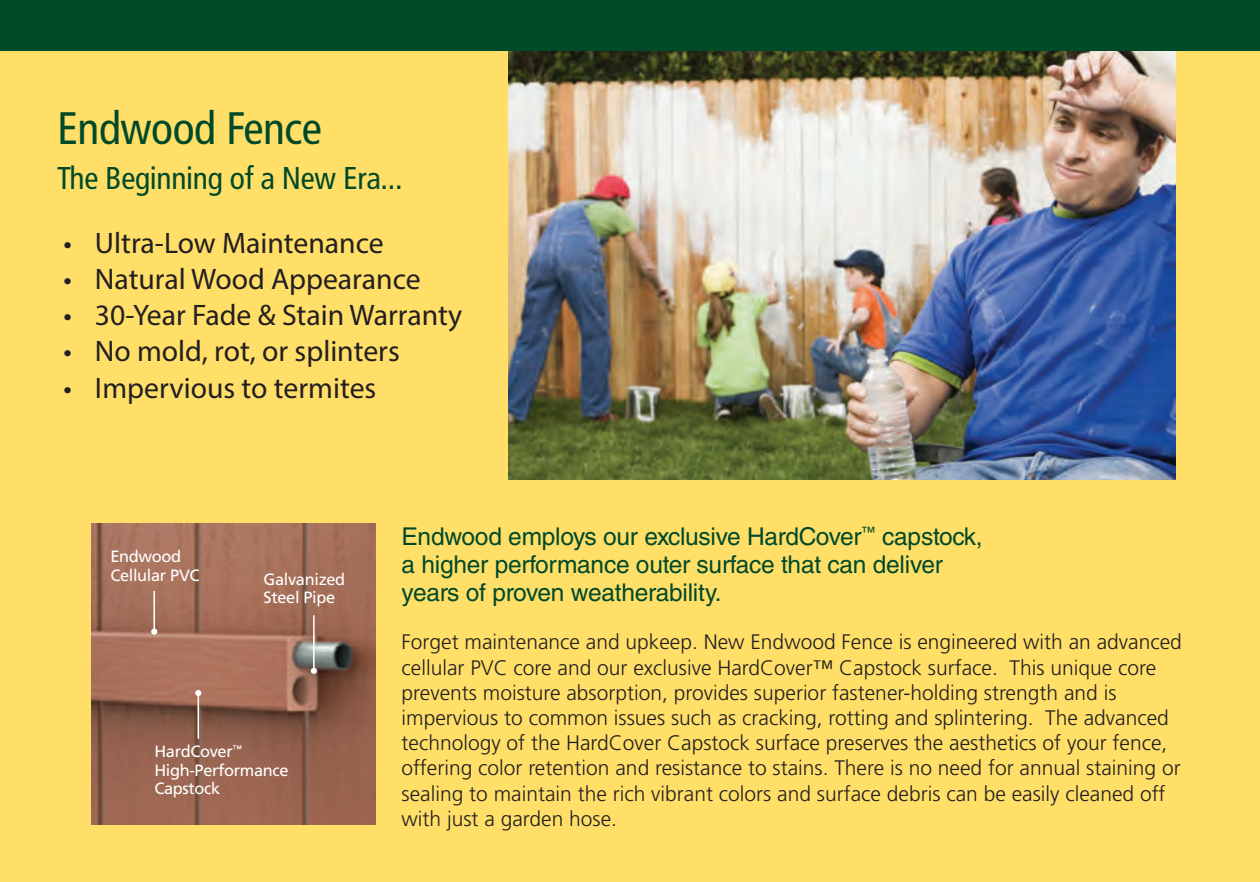
<style>
.page{position:relative;width:1260px;height:882px;background:#ffdf68}
.page>*{position:absolute;margin:0;border:0;box-sizing:border-box;transform-origin:0 0}
.t1{font:condensed 45.5px "Frutiger LT Std";letter-spacing:-.01em;color:#004929}
.t2{font:condensed 31.5px "Frutiger LT Std";letter-spacing:-.01em;color:#004929}
.t3{font:29.75px "Myriad Pro";color:#231f20}
.t4{font:24.5px/28px "Helvetica LT Std";letter-spacing:-.01em;color:#004929}
.t5{font:300 21px/25.2px "Frutiger LT Std";color:#231f20}
.t6{font:16.45px/18.4px "Frutiger LT Std";letter-spacing:-.02em;color:#fff}
</style>
<div class="page">
<img style="left:91px;top:524px;width:285px;height:300px">
<hr style="left:198px;top:693px;width:1px;height:46px;background:#fff">
<svg style="left:195px;top:690px;width:6px;height:6px"></svg>
<hr style="left:313px;top:615px;width:2px;height:56px;background:#fff">
<svg style="left:311px;top:668px;width:6px;height:6px"></svg>
<hr style="left:153px;top:591px;width:2px;height:41px;background:#fff">
<svg style="left:151px;top:629px;width:6px;height:6px"></svg>
<img style="left:508px;top:51px;width:667px;height:429px">
<div style="left:1px;top:0;width:1259px;height:51px;background:#004929"></div>
<p class="t1" style="left:57px;top:101px;width:266px">Endwood Fence</p>
<p class="t2" style="left:57px;top:160px;width:347px">The Beginning of a New Era...</p>
<p class="t3" style="left:63px;top:225px;width:322px">• Ultra-Low Maintenance</p>
<p class="t3" style="left:63px;top:261px;width:359px">• Natural Wood Appearance</p>
<p class="t3" style="left:63px;top:297px;width:400px">• 30-Year Fade &amp; Stain Warranty</p>
<p class="t3" style="left:63px;top:332px;width:338px">• No mold, rot, or splinters</p>
<p class="t3" style="left:63px;top:370px;width:314px">• Impervious to termites</p>
<p class="t6" style="left:110px;top:548px;width:91px">Endwood<br>Cellular PVC</p>
<p class="t6" style="left:264px;top:570px;width:83px">Galvanized<br>Steel Pipe</p>
<p class="t6" style="left:154px;top:743px;width:136px">HardCover<sup>™<br></sup>High-Performance<br>Capstock</p>
<p class="t4" style="left:402px;top:522px;width:583px">Endwood employs our exclusive HardCover<sup>™</sup> capstock, a higher performance outer surface that can deliver years of proven weatherability.</p>
<p class="t5" style="left:402px;top:630px;width:782px">Forget maintenance and upkeep. New Endwood Fence is engineered with an advanced cellular PVC core and our exclusive HardCover™ Capstock surface. This unique core prevents moisture absorption, provides superior fastener-holding strength and is impervious to common issues such as cracking, rotting and splintering. The advanced technology of the HardCover Capstock surface preserves the aesthetics of your fence, offering color retention and resistance to stains. There is no need for annual staining or sealing to maintain the rich vibrant colors and surface debris can be easily cleaned off with just a garden hose.</p>
</div>
